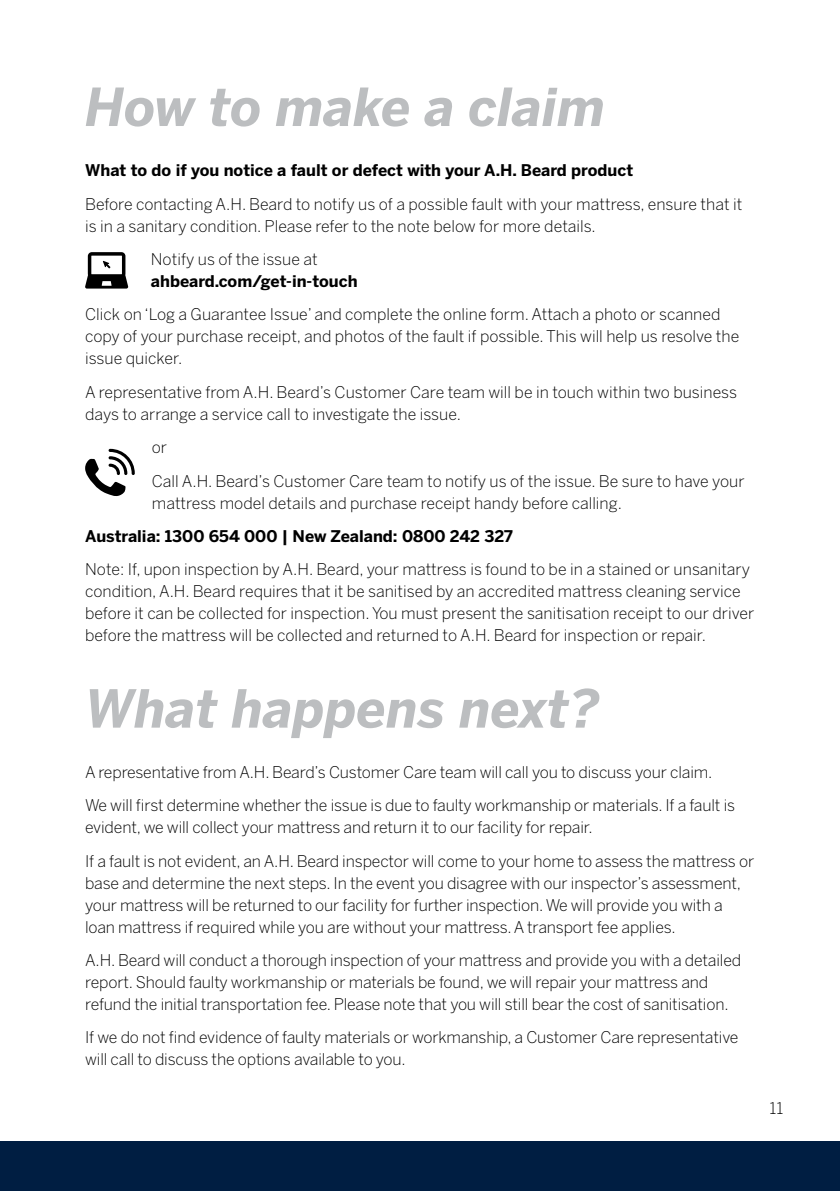
<style>
.page{position:relative;width:840px;height:1191px;background:#fff}
.page>*{position:absolute;margin:0;border:0;box-sizing:border-box;transform-origin:0 0}
.t1{font:italic 700 52px "Benton Sans";color:#bcbec0}
.t2{font:300 16px/22px "Benton Sans";letter-spacing:-.01em;color:#000}
.t3{font:700 16px "Benton Sans";color:#000}
</style>
<div class="page">
<div style="left:0;top:1141px;width:839px;height:50px;background:#001e42"></div>
<svg style="left:85px;top:252px;width:43px;height:36px"></svg>
<svg style="left:85px;top:449px;width:50px;height:47px"></svg>
<h1 class="t1" style="left:85px;top:76px;width:521px">How to make a claim</h1>
<p class="t3" style="left:85px;top:161px;width:549px">What to do if you notice a fault or defect with your A.H. Beard product</p>
<p class="t2" style="left:85px;top:193px;width:658px">Before contacting A.H. Beard to notify us of a possible fault with your mattress, ensure that it is in a sanitary condition. Please refer to the note below for more details.</p>
<p class="t2" style="left:151px;top:248px;width:168px">Notify us of the issue at</p>
<p class="t3" style="left:151px;top:272px;width:208px">ahbeard.com/get-in-touch</p>
<p class="t2" style="left:85px;top:303px;width:655px">Click on ‘Log a Guarantee Issue’ and complete the online form. Attach a photo or scanned copy of your purchase receipt, and photos of the fault if possible. This will help us resolve the issue quicker.</p>
<p class="t2" style="left:85px;top:381px;width:653px">A representative from A.H. Beard’s Customer Care team will be in touch within two business days to arrange a service call to investigate the issue.</p>
<p class="t2" style="left:152px;top:430px;width:594px;line-height:33.4px">or<br>Call A.H. Beard’s Customer Care team to notify us of the issue. Be sure to have your</p>
<p class="t2" style="left:152px;top:491px;width:471px">mattress model details and purchase receipt handy before calling.</p>
<p class="t3" style="left:85px;top:526px;width:429px">Australia: 1300 654 000 | New Zealand: 0800 242 327</p>
<p class="t2" style="left:85px;top:558px;width:670px">Note: If, upon inspection by A.H. Beard, your mattress is found to be in a stained or unsanitary condition, A.H. Beard requires that it be sanitised by an accredited mattress cleaning service before it can be collected for inspection. You must present the sanitisation receipt to our driver before the mattress will be collected and returned to A.H. Beard for inspection or repair.</p>
<h1 class="t1" style="left:85px;top:677px;width:515px">What happens next?</h1>
<p class="t2" style="left:85px;top:755px;width:651px;line-height:33.4px">A representative from A.H. Beard’s Customer Care team will call you to discuss your claim.<br>We will first determine whether the issue is due to faulty workmanship or materials. If a fault is</p>
<p class="t2" style="left:85px;top:810px;width:670px;line-height:33.4px">evident, we will collect your mattress and return it to our facility for repair.<br>If a fault is not evident, an A.H. Beard inspector will come to your home to assess the mattress or</p>
<p class="t2" style="left:85px;top:871px;width:657px">base and determine the next steps. In the event you disagree with our inspector’s assessment, your mattress will be returned to our facility for further inspection. We will provide you with a loan mattress if required while you are without your mattress. A transport fee applies.</p>
<p class="t2" style="left:85px;top:949px;width:657px">A.H. Beard will conduct a thorough inspection of your mattress and provide you with a detailed report. Should faulty workmanship or materials be found, we will repair your mattress and refund the initial transportation fee. Please note that you will still bear the cost of sanitisation.</p>
<p class="t2" style="left:85px;top:1026px;width:654px">If we do not find evidence of faulty materials or workmanship, a Customer Care representative will call to discuss the options available to you.</p>
<p class="t2" style="left:769px;top:1097px;width:15px">11</p>
</div>
